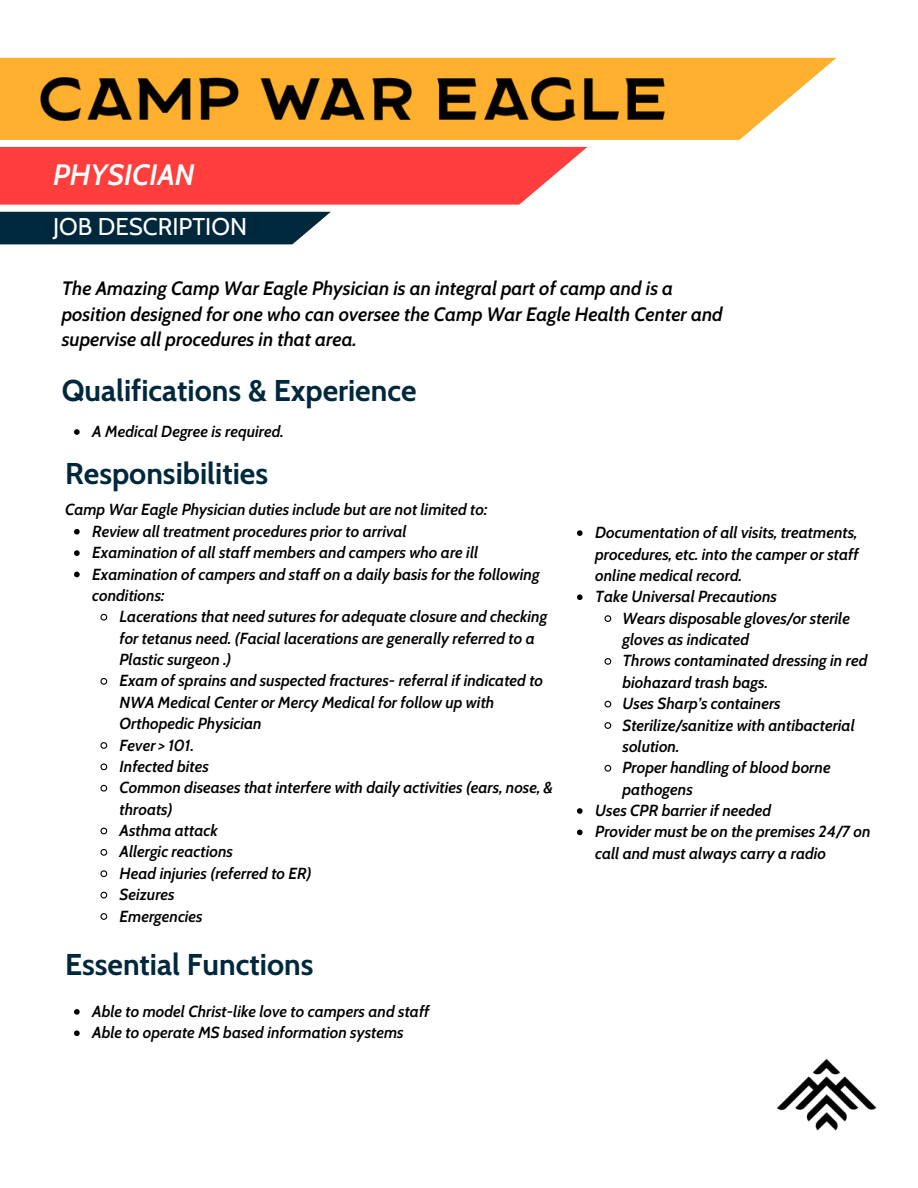
<style>
.page{position:relative;width:918px;height:1188px;background:#fff}
.page>*{position:absolute;margin:0;border:0;box-sizing:border-box;transform-origin:0 0}
.t1{font:700 30px "Cabin";color:#00283c}
.t2{font:italic 600 29.4px "Cabin";color:#fff}
.t3{font:24.15px "Cabin";color:#fff}
.t4{font:italic 600 19.35px/25.8px "Cabin";color:#000}
.t5{font:italic 600 16.05px/21.3px "Cabin";color:#000}
</style>
<div class="page">
<img style="left:777px;top:1058px;width:100px;height:73px">
<svg style="left:727px;top:58px;width:109px;height:82px;fill:#ffb02f"></svg>
<div style="left:0;top:183px;width:545px;height:22px;background:#ff3e3d"></div>
<div style="left:0;top:212px;width:331px;height:32px;background:#00283c"></div>
<img style="left:0;top:57px;width:727px;height:126px">
<svg style="left:74px;top:429px;width:6px;height:6px"></svg>
<svg style="left:74px;top:529px;width:6px;height:6px"></svg>
<svg style="left:74px;top:550px;width:6px;height:6px"></svg>
<svg style="left:74px;top:572px;width:6px;height:5px"></svg>
<svg style="left:100px;top:613px;width:8px;height:8px"></svg>
<svg style="left:100px;top:678px;width:8px;height:7px"></svg>
<svg style="left:100px;top:742px;width:8px;height:7px"></svg>
<svg style="left:100px;top:763px;width:8px;height:8px"></svg>
<svg style="left:100px;top:784px;width:8px;height:8px"></svg>
<svg style="left:100px;top:827px;width:8px;height:8px"></svg>
<svg style="left:100px;top:849px;width:8px;height:7px"></svg>
<svg style="left:100px;top:870px;width:8px;height:8px"></svg>
<svg style="left:100px;top:891px;width:8px;height:8px"></svg>
<svg style="left:100px;top:913px;width:8px;height:7px"></svg>
<svg style="left:74px;top:1009px;width:6px;height:6px"></svg>
<svg style="left:74px;top:1030px;width:6px;height:6px"></svg>
<svg style="left:577px;top:530px;width:6px;height:6px"></svg>
<svg style="left:577px;top:594px;width:6px;height:6px"></svg>
<svg style="left:604px;top:615px;width:8px;height:7px"></svg>
<svg style="left:604px;top:658px;width:8px;height:7px"></svg>
<svg style="left:604px;top:700px;width:8px;height:8px"></svg>
<svg style="left:604px;top:722px;width:8px;height:7px"></svg>
<svg style="left:604px;top:764px;width:8px;height:8px"></svg>
<svg style="left:577px;top:808px;width:6px;height:6px"></svg>
<svg style="left:577px;top:830px;width:6px;height:5px"></svg>
<h2 class="t2" style="left:53px;top:152px;width:143px">PHYSICIAN</h2>
<h3 class="t3" style="left:53px;top:208px;width:195px">JOB DESCRIPTION</h3>
<p class="t4" style="left:62px;top:273px;width:663px">The Amazing Camp War Eagle Physician is an integral part of camp and is a position designed for one who can oversee the Camp War Eagle Health Center and supervise all procedures in that area.</p>
<h1 class="t1" style="left:62px;top:367px;width:356px">Qualifications &amp; Experience</h1>
<p class="t5" style="left:92px;top:419px;width:193px">A Medical Degree is required.</p>
<h1 class="t1" style="left:65px;top:450px;width:205px">Responsibilities</h1>
<p class="t5" style="left:65px;top:498px;width:424px">Camp War Eagle Physician duties include but are not limited to:</p>
<p class="t5" style="left:92px;top:519px;width:449px">Review all treatment procedures prior to arrival<br>Examination of all staff members and campers who are ill Examination of campers and staff on a daily basis for the following conditions:</p>
<p class="t5" style="left:120px;top:605px;width:435px">Lacerations that need sutures for adequate closure and checking for tetanus need. (Facial lacerations are generally referred to a<br>Plastic surgeon .)<br>Exam of sprains and suspected fractures- referral if indicated to<br>NWA Medical Center or Mercy Medical for follow up with<br>Orthopedic Physician<br>Fever &gt; 101.<br>Infected bites<br>Common diseases that interfere with daily activities (ears, nose, &amp; throats)<br>Asthma attack<br>Allergic reactions<br>Head injuries (referred to ER)<br>Seizures<br>Emergencies</p>
<h1 class="t1" style="left:65px;top:941px;width:250px">Essential Functions</h1>
<p class="t5" style="left:92px;top:999px;width:339px">Able to model Christ-like love to campers and staff<br>Able to operate MS based information systems</p>
<p class="t5" style="left:595px;top:520px;width:265px">Documentation of all visits, treatments, procedures, etc. into the camper or staff online medical record.<br>Take Universal Precautions</p>
<p class="t5" style="left:623px;top:606px;width:229px">Wears disposable gloves/or sterile</p>
<p class="t5" style="left:623px;top:627px;width:128px">gloves as indicated</p>
<p class="t5" style="left:623px;top:649px;width:246px">Throws contaminated dressing in red</p>
<p class="t5" style="left:623px;top:670px;width:147px">biohazard trash bags.</p>
<p class="t5" style="left:623px;top:691px;width:160px">Uses Sharp’s containers</p>
<p class="t5" style="left:623px;top:713px;width:234px">Sterilize/sanitize with antibacterial</p>
<p class="t5" style="left:623px;top:734px;width:58px">solution.</p>
<p class="t5" style="left:623px;top:756px;width:210px">Proper handling of blood borne</p>
<p class="t5" style="left:623px;top:777px;width:72px">pathogens</p>
<p class="t5" style="left:595px;top:798px;width:178px">Uses CPR barrier if needed</p>
<p class="t5" style="left:595px;top:820px;width:277px">Provider must be on the premises 24/7 on</p>
<p class="t5" style="left:595px;top:841px;width:232px">call and must always carry a radio</p>
</div>
